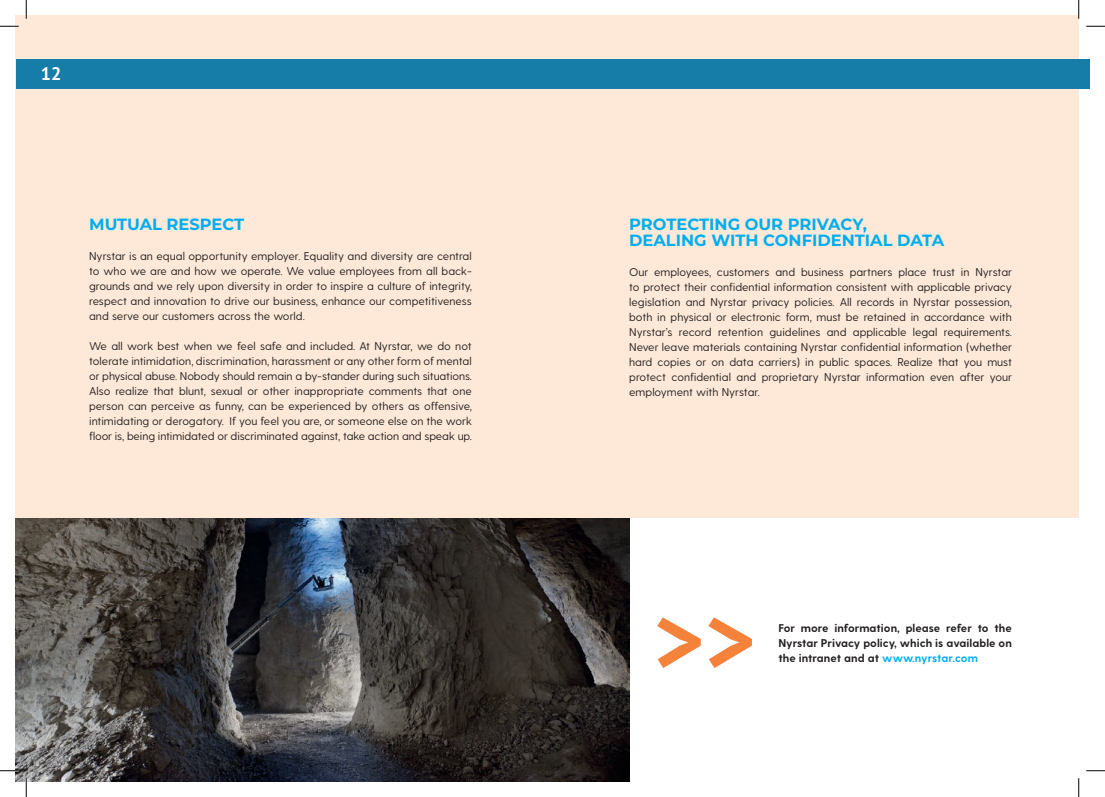
<style>
.page{position:relative;width:1105px;height:797px;background:#fff}
.page>*{position:absolute;margin:0;border:0;box-sizing:border-box;transform-origin:0 0}
.t1{font:700 18.12px "PT Sans";color:#fff}
.t2{font:700 16.25px/16.2px "Montserrat";color:#00aeef}
.t3{font:11.25px/15px "Greycliff CF";letter-spacing:-.005em;color:#231f20;text-align:justify}
.t4{font:700 11.25px/15px "Greycliff CF";color:#231f20;text-align:justify}
.s1{color:#00aeef}
</style>
<div class="page">
<div style="left:16px;top:16px;width:1063px;height:502px;background:#fee9d8"></div>
<svg style="left:657px;top:617px;width:95px;height:51px"></svg>
<div style="left:16px;top:59px;width:1073px;height:30px;background:#157da7"></div>
<img style="left:16px;top:518px;width:613px;height:263px">
<svg style="left:0;top:25px;width:19px;height:2px"></svg>
<svg style="left:1086px;top:25px;width:19px;height:2px"></svg>
<svg style="left:0;top:770px;width:19px;height:1px"></svg>
<svg style="left:1086px;top:770px;width:19px;height:1px"></svg>
<svg style="left:25px;top:0;width:2px;height:19px"></svg>
<svg style="left:25px;top:778px;width:2px;height:19px"></svg>
<svg style="left:1078px;top:0;width:1px;height:19px"></svg>
<svg style="left:1078px;top:778px;width:1px;height:19px"></svg>
<h1 class="t1" style="left:41px;top:61px;width:22px">12</h1>
<h2 class="t2" style="left:89px;top:215px;width:157px">MUTUAL RESPECT</h2>
<p class="t3" style="left:89px;top:249px;width:384px">Nyrstar is an equal opportunity employer. Equality and diversity are central to who we are and how we operate. We value employees from all back&shy;grounds and we rely upon diversity in order to inspire a culture of integrity, respect and innovation to drive our business, enhance our competitiveness and serve our customers across the world.</p>
<p class="t3" style="left:89px;top:339px;width:384px">We all work best when we feel safe and included. At Nyrstar, we do not tolerate intimidation, discrimination, harassment or any other form of mental or physical abuse. Nobody should remain a by-stander during such situations.<br>Also realize that blunt, sexual or other inappropriate comments that one person can perceive as funny, can be experienced by others as offensive, intimidating or derogatory. If you feel you are, or someone else on the work floor is, being intimidated or discriminated against, take action and speak up.</p>
<h2 class="t2" style="left:629px;top:215px;width:316px">PROTECTING OUR PRIVACY,<br>DEALING WITH CONFIDENTIAL DATA</h2>
<p class="t3" style="left:629px;top:265px;width:384px">Our employees, customers and business partners place trust in Nyrstar to protect their confidential information consistent with applicable privacy legislation and Nyrstar privacy policies. All records in Nyrstar possession, both in physical or electronic form, must be retained in accordance with Nyrstar’s record retention guidelines and applicable legal requirements.<br>Never leave materials containing Nyrstar confidential information (whether hard copies or on data carriers) in public spaces. Realize that you must protect confidential and proprietary Nyrstar information even after your employment with Nyrstar.</p>
<p class="t4" style="left:778px;top:621px;width:235px">For more information, please refer to the Nyrstar Privacy policy, which is available on the intranet and at <span class="s1">www.nyrstar.com</span></p>
</div>
